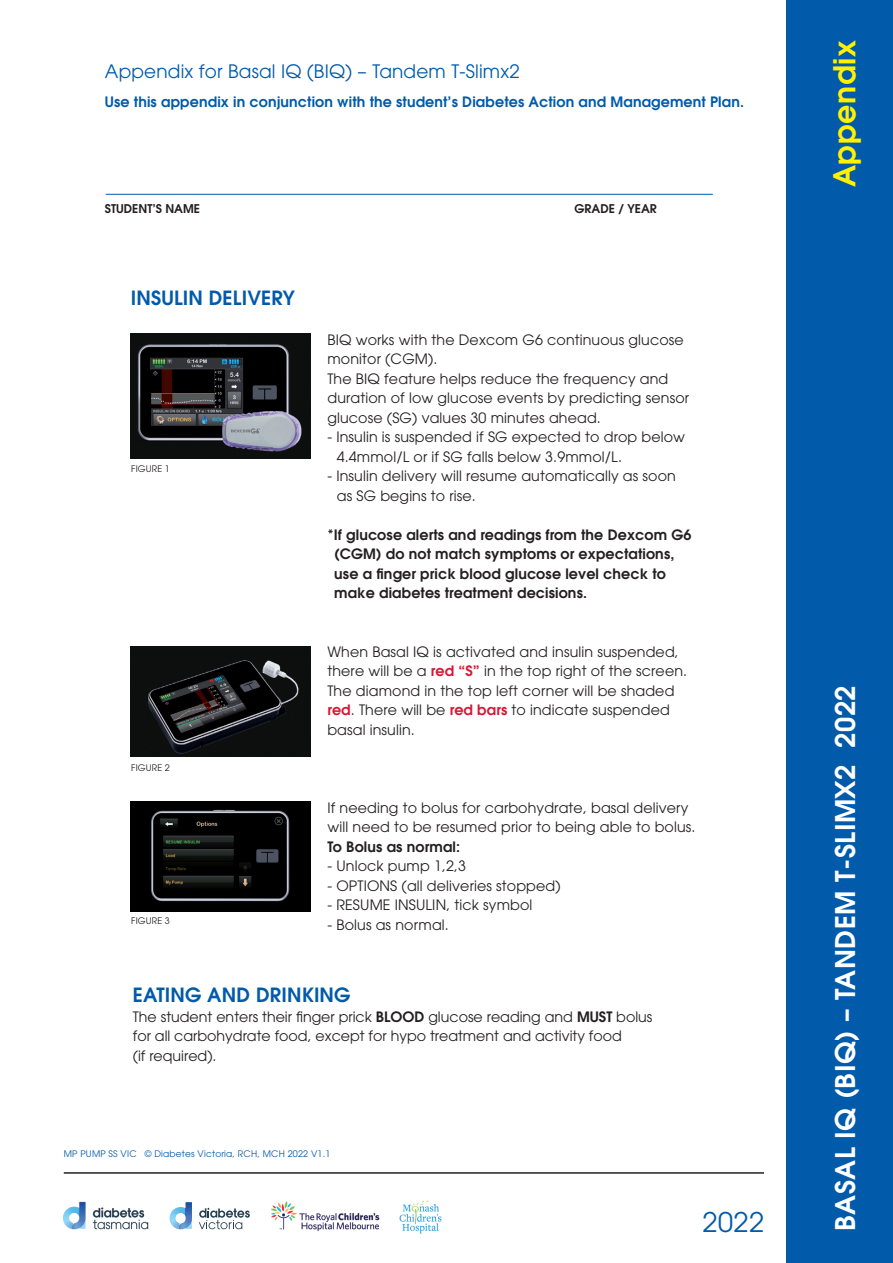
<style>
.page{position:relative;width:893px;height:1263px;background:#fff}
.page>*{position:absolute;margin:0;border:0;box-sizing:border-box;transform-origin:0 0}
.t1{font:600 30px "Avant Garde";color:#fff101}
.t2{font:600 27px "Avant Garde";letter-spacing:.02em;color:#fff}
.t3{font:27px "Avant Garde";color:#015aaa}
.t4{font:600 19.5px "Avant Garde";letter-spacing:.01em;color:#015aaa}
.t5{font:18.45px "Avant Garde";letter-spacing:.01em;color:#015aaa}
.t6{font:14.25px/19.5px "Avant Garde";letter-spacing:.01em;color:#231f20}
.t7{font:600 14.25px/19.5px "Avant Garde";letter-spacing:.01em;color:#231f20}
.t8{font:600 14.25px "Avant Garde";letter-spacing:.01em;color:#015aaa}
.t9{font:600 12px "Avant Garde";color:#231f20}
.t10{font:9px "Avant Garde";letter-spacing:.02em;color:#015aaa}
.t11{font:9px "Avant Garde";letter-spacing:.01em;color:#231f20}
.s1{font-weight:600;color:#d71634}
.s2{font-weight:600}
</style>
<div class="page">
<div style="left:787px;top:0;width:106px;height:1263px;background:#015aaa"></div>
<hr style="left:64px;top:1172px;width:700px;height:2px;background:#231f20">
<hr style="left:106px;top:194px;width:607px;height:1px;background:#015aaa">
<img style="left:130px;top:334px;width:180px;height:124px">
<img style="left:130px;top:646px;width:180px;height:111px">
<img style="left:130px;top:801px;width:180px;height:111px">
<svg style="left:199px;top:1208px;width:51px;height:21px"></svg>
<svg style="left:170px;top:1202px;width:22px;height:27px"></svg>
<img style="left:399px;top:1200px;width:43px;height:33px">
<img style="left:271px;top:1201px;width:108px;height:31px">
<img style="left:63px;top:1201px;width:86px;height:29px">
<p class="t5" style="left:105px;top:61px;width:416px">Appendix for Basal IQ (BIQ) – Tandem T-Slimx2</p>
<p class="t8" style="left:105px;top:92px;width:641px">Use this appendix in conjunction with the student’s Diabetes Action and Management Plan.</p>
<p class="t9" style="left:105px;top:201px;width:20px">STUDEN</p>
<p class="t9" style="left:147px;top:201px;width:45px">T’S NAME</p>
<p class="t9" style="left:575px;top:201px;width:83px">GRADE / YEAR</p>
<h3 class="t4" style="left:131px;top:285px;width:165px">insulin delivery</h3>
<p class="t11" style="left:131px;top:463px;width:40px">FIGURE 1</p>
<p class="t11" style="left:131px;top:762px;width:40px">FIGURE 2</p>
<p class="t11" style="left:131px;top:916px;width:40px">FIGURE 3</p>
<p class="t6" style="left:327px;top:330px;width:363px">BIQ works with the Dexcom G6 continuous glucose monitor (CGM).<br>The BIQ feature helps reduce the frequency and duration of low glucose events by predicting sensor glucose (SG) values 30 minutes ahead.</p>
<p class="t6" style="left:337px;top:427px;width:350px;text-indent:-9px">- Insulin is suspended if SG expected to drop below<br>4.4mmol/L or if SG falls below 3.9mmol/L.</p>
<p class="t6" style="left:337px;top:466px;width:341px;text-indent:-9px">- Insulin delivery will resume automatically as soon as SG begins to rise.</p>
<p class="t7" style="left:334px;top:525px;width:359px;text-indent:-7px">*If glucose alerts and readings from the Dexcom G6 (CGM) do not match symptoms or expectations, use a finger prick blood glucose level check to make diabetes treatment decisions.</p>
<p class="t6" style="left:327px;top:642px;width:361px">When Basal IQ is activated and insulin suspended, there will be a <span class="s1">red “S”</span> in the top right of the screen.<br>The diamond in the top left corner will be shaded <span class="s1">red</span>. There will be <span class="s1">red bars</span> to indicate suspended basal insulin.</p>
<p class="t6" style="left:327px;top:798px;width:370px">If needing to bolus for carbohydrate, basal delivery will need to be resumed prior to being able to bolus.</p>
<p class="t7" style="left:327px;top:837px;width:134px">To Bolus as normal:</p>
<p class="t6" style="left:327px;top:856px;width:140px">- Unlock pump 1,2,3</p>
<p class="t6" style="left:327px;top:876px;width:235px">- OPTIONS (all deliveries stopped)</p>
<p class="t6" style="left:327px;top:895px;width:206px">- RESUME INSULIN, tick symbol</p>
<p class="t6" style="left:327px;top:915px;width:123px">- Bolus as normal.</p>
<h3 class="t4" style="left:133px;top:982px;width:135px">EATING AND DRIN</h3>
<h3 class="t4" style="left:302px;top:982px;width:50px">KING</h3>
<p class="t6" style="left:133px;top:1007px;width:254px">The student enters their finger prick <span class="s2">BLOOD</span></p>
<p class="t6" style="left:428px;top:1007px;width:159px">glucose reading and <span class="s2">MUS</span></p>
<p class="t6" style="left:133px;top:1007px;width:521px;text-indent:473px"><span class="s2">T</span> bolus for all carbohydrate food, except for hypo treatment and activity food<br>(if required).</p>
<p class="t10" style="left:64px;top:1149px;width:268px">MP PUMP SS VIC © Diabetes Victoria, RCH, MCH 2022 V1.1</p>
<h2 class="t3" style="left:702px;top:1206px;width:63px">2022</h2>
<h1 class="t1" style="left:825px;top:187px;width:148px;rotate:-90deg">Appendix</h1>
<h2 class="t2" style="left:827px;top:1231px;width:547px;rotate:-90deg">Basal IQ (BIQ) – Tandem T-Slimx2 2022</h2>
</div>
